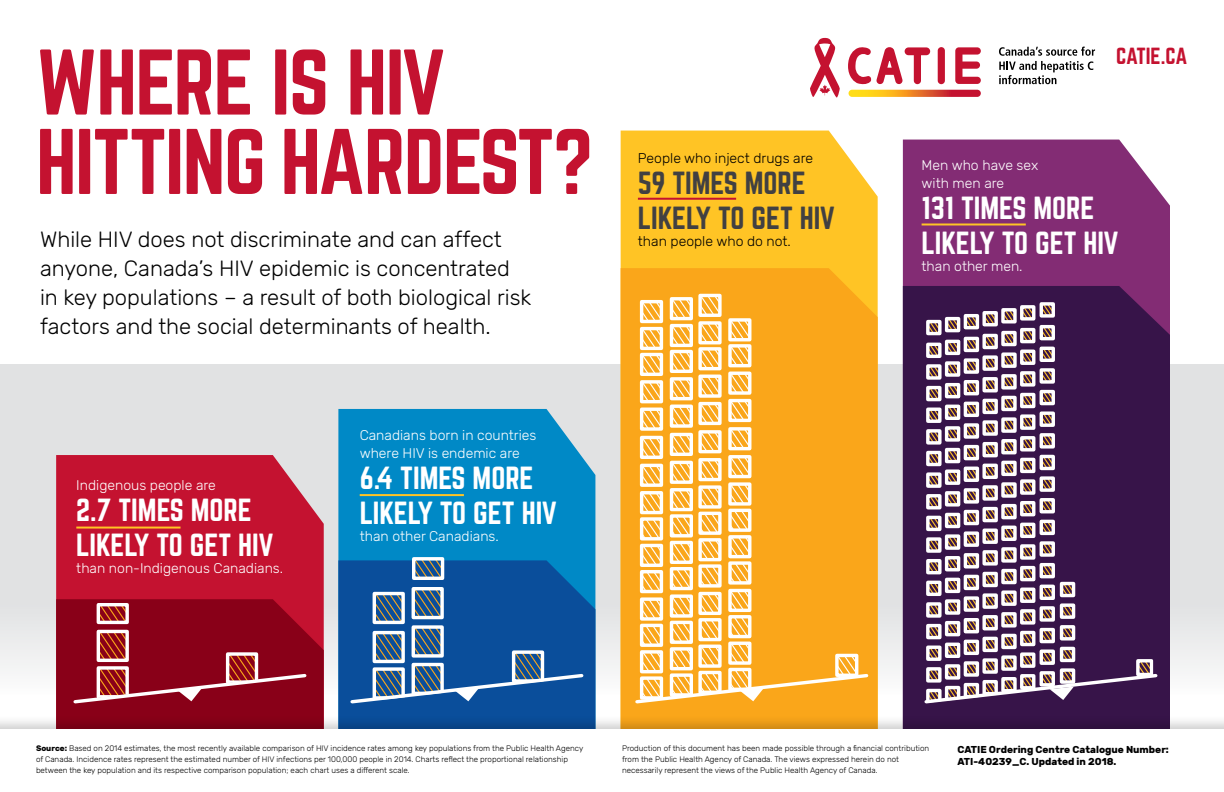
<style>
.page{position:relative;width:1224px;height:792px;background:#fff}
.page>*{position:absolute;margin:0;border:0;box-sizing:border-box;transform-origin:0 0}
.t1{font:81.4px/79.4px "Norwester";letter-spacing:-.02em;color:#c41230}
.t2{font:28px/35px "Norwester";color:#fff}
.t3{font:28px/35px "Norwester";color:#414042}
.t4{font:300 22px/29px "Rubik";color:#000}
.t5{font:20.4px "Norwester";letter-spacing:-.01em;color:#c41230}
.t6{font:300 14px/18px "Rubik";color:#fff}
.t7{font:300 14px "Rubik";color:#000}
.t8{font:700 10px/12px "Rubik";color:#000}
.t9{font:300 8px/11px "Rubik";color:#000}
.s1{font-weight:700}
</style>
<div class="page">
<svg style="left:0;top:365px;width:1224px;height:349px;background:#e3e4e5"></svg>
<div style="left:56px;top:455px;width:268px;height:144px;background:#c41230"></div>
<svg style="left:56px;top:599px;width:268px;height:115px;background:#90031b"></svg>
<div style="left:338px;top:409px;width:257px;height:151px;background:#0089c6"></div>
<svg style="left:338px;top:560px;width:257px;height:154px;background:#0a56a0"></svg>
<div style="left:621px;top:131px;width:257px;height:137px;background:#ffc425"></div>
<div style="left:621px;top:268px;width:257px;height:446px;background:#faa61a"></div>
<div style="left:903px;top:140px;width:267px;height:146px;background:#832c74"></div>
<div style="left:903px;top:286px;width:267px;height:428px;background:#371449"></div>
<div style="left:0;top:714px;width:1224px;height:78px;background:#000;opacity:.2"></div>
<div style="left:0;top:729px;width:1224px;height:63px;background:#fff"></div>
<hr style="left:76px;top:527px;width:105px;height:2px;background:#ffc425">
<hr style="left:360px;top:494px;width:104px;height:2px;background:#ffc425">
<hr style="left:638px;top:198px;width:98px;height:2px;background:#c41230">
<hr style="left:922px;top:223px;width:104px;height:2px;background:#ffc425">
<svg style="left:101px;top:607px;width:24px;height:13px"></svg>
<div style="left:97px;top:603px;width:32px;height:21px;border:3px solid #fff"></div>
<svg style="left:71px;top:631px;width:238px;height:75px;background:#971e30"></svg>
<svg style="left:416px;top:561px;width:24px;height:15px"></svg>
<div style="left:412px;top:557px;width:32px;height:23px;border:3px solid #fff"></div>
<div style="left:698px;top:294px;width:24px;height:23px;border:3px solid #fff"></div>
<svg style="left:633px;top:295px;width:237px;height:411px;background:#fab746"></svg>
<div style="left:835px;top:654px;width:23px;height:23px;border:3px solid #fff"></div>
<svg style="left:955px;top:47px;width:26px;height:37px"></svg>
<div style="left:938px;top:47px;width:7px;height:37px;background:#c41230;border-radius:4px"></div>
<svg style="left:849px;top:90px;width:132px;height:7px"></svg>
<svg style="left:848px;top:47px;width:82px;height:38px"></svg>
<svg style="left:810px;top:38px;width:30px;height:60px"></svg>
<svg style="left:999px;top:47px;width:96px;height:37px"></svg>
<div style="left:1040px;top:302px;width:15px;height:16px;border:3px solid #fff"></div>
<svg style="left:922px;top:304px;width:238px;height:402px"></svg>
<svg style="left:348px;top:589px;width:238px;height:117px;background:#2e65a2"></svg>
<h1 class="t1" style="left:36px;top:46px;width:559px">WHERE IS HIV<br>HITTING HARDEST?</h1>
<h3 class="t4" style="left:40px;top:225px;width:493px">While HIV does not discriminate and can affect anyone, Canada’s HIV epidemic is concentrated in key populations – a result of both biological risk factors and the social determinants of health.</h3>
<h3 class="t6" style="left:76px;top:477px;width:141px">Indigenous people are</h3>
<h2 class="t2" style="left:76px;top:493px;width:199px">2.7 TIMES MORE<br>LIKELY TO GET HIV</h2>
<h3 class="t6" style="left:76px;top:560px;width:208px">than non-Indigenous Canadians.</h3>
<h3 class="t6" style="left:360px;top:427px;width:178px">Canadians born in countries where HIV is endemic are</h3>
<h2 class="t2" style="left:360px;top:462px;width:199px">6.4 TIMES MORE<br>LIKELY TO GET HIV</h2>
<h3 class="t6" style="left:360px;top:528px;width:141px">than other Canadians.</h3>
<h3 class="t7" style="left:638px;top:151px;width:177px">People who inject drugs are</h3>
<h2 class="t3" style="left:638px;top:167px;width:199px">59 TIMES MORE<br>LIKELY TO GET HIV</h2>
<h3 class="t7" style="left:638px;top:234px;width:155px">than people who do not.</h3>
<h3 class="t5" style="left:1116px;top:46px;width:73px">CATIE.CA</h3>
<h3 class="t6" style="left:922px;top:157px;width:118px">Men who have sex with men are</h3>
<h2 class="t2" style="left:922px;top:192px;width:199px">131 TIMES MORE<br>LIKELY TO GET HIV</h2>
<h3 class="t6" style="left:922px;top:258px;width:103px">than other men.</h3>
<p class="t9" style="left:622px;top:742px;width:309px">Production of this document has been made possible through a financial contribution from the Public Health Agency of Canada. The views expressed herein do not necessarily represent the views of the Public Health Agency of Canada.</p>
<p class="t9" style="left:36px;top:742px;width:549px"><span class="s1">Source:</span> Based on 2014 estimates, the most recently available comparison of HIV incidence rates among key populations from the Public Health Agency of Canada. Incidence rates represent the estimated number of HIV infections per 100,000 people in 2014. Charts reflect the proportional relationship between the key population and its respective comparison population; each chart uses a different scale.</p>
<p class="t8" style="left:957px;top:744px;width:213px">CATIE Ordering Centre Catalogue Number:<br>ATI-40239_C. Updated in 2018.</p>
</div>
